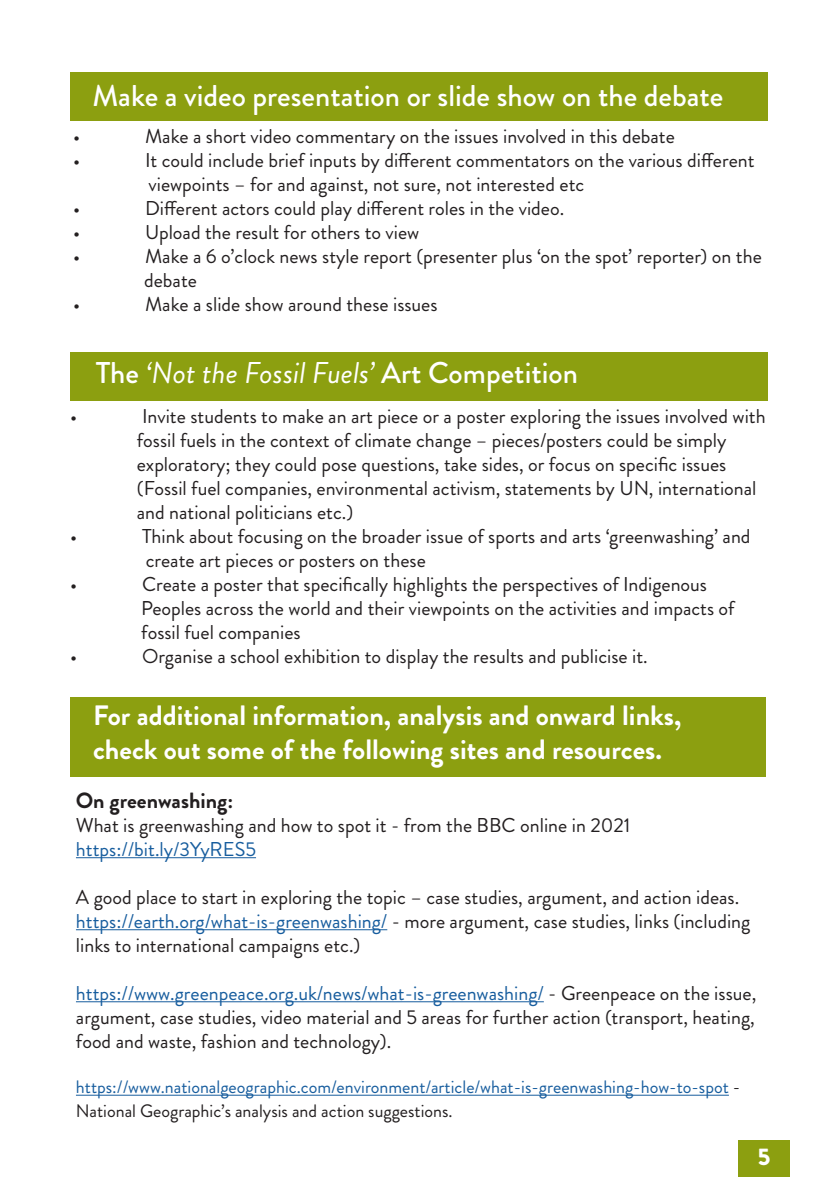
<style>
.page{position:relative;width:840px;height:1191px;background:#fff}
.page>*{position:absolute;margin:0;border:0;box-sizing:border-box;transform-origin:0 0}
.t1{font:500 30px "Brandon Grotesque";color:#fff}
.t2{font:italic 30px "Brandon Grotesque";color:#fff}
.t3{font:700 28px/33.6px "Brandon Grotesque";color:#fff}
.t4{font:900 24px "Brandon Grotesque";color:#fff}
.t5{font:700 22px "Brandon Grotesque";color:#231f20}
.t6{font:20px/24px "Brandon Grotesque";color:#231f20}
.t7{font:20px "Brandon Grotesque";color:#175d9e}
.t8{font:18px/24px "Brandon Grotesque";color:#175d9e}
.s1{font-weight:500;font-style:normal}
.s2{color:#175d9e}
.s3{color:#231f20}
</style>
<div class="page">
<div style="left:737px;top:1140px;width:52px;height:36px;background:#8c9f10"></div>
<div style="left:70px;top:72px;width:697px;height:49px;background:#8c9f10"></div>
<div style="left:70px;top:352px;width:697px;height:49px;background:#8c9f10"></div>
<div style="left:70px;top:697px;width:695px;height:79px;background:#8c9f10"></div>
<hr style="left:76px;top:857px;width:180px;height:1px;background:#175d9e">
<hr style="left:76px;top:929px;width:311px;height:1px;background:#175d9e">
<hr style="left:76px;top:1001px;width:467px;height:1px;background:#175d9e">
<hr style="left:76px;top:1094px;width:652px;height:1px;background:#175d9e">
<p class="t1" style="left:92px;top:75px;width:632px">Make a video presentation or slide show on the debate</p>
<p class="t6" style="left:73px;top:125px;width:9px">•</p>
<p class="t6" style="left:145px;top:125px;width:531px">Make a short video commentary on the issues involved in this debate</p>
<p class="t6" style="left:73px;top:149px;width:9px">•</p>
<p class="t6" style="left:145px;top:149px;width:610px">It could include brief inputs by different commentators on the various different</p>
<p class="t6" style="left:148px;top:173px;width:437px">viewpoints – for and against, not sure, not interested etc</p>
<p class="t6" style="left:73px;top:197px;width:9px">•</p>
<p class="t6" style="left:145px;top:197px;width:420px">Different actors could play different roles in the video.</p>
<p class="t6" style="left:73px;top:221px;width:9px">•</p>
<p class="t6" style="left:145px;top:221px;width:275px">Upload the result for others to view</p>
<p class="t6" style="left:73px;top:245px;width:9px">•</p>
<p class="t6" style="left:145px;top:245px;width:617px">Make a 6 o’clock news style report (presenter plus ‘on the spot’ reporter) on the</p>
<p class="t6" style="left:144px;top:269px;width:54px">debate</p>
<p class="t6" style="left:73px;top:293px;width:9px">•</p>
<p class="t6" style="left:145px;top:293px;width:294px">Make a slide show around these issues</p>
<p class="t2" style="left:96px;top:352px;width:483px"><span class="s1">The</span> ‘Not the Fossil Fuels’ <span class="s1">Art Competition</span></p>
<p class="t6" style="left:70px;top:404px;width:9px">•</p>
<p class="t6" style="left:142px;top:404px;width:624px">Invite students to make an art piece or a poster exploring the issues involved with</p>
<p class="t6" style="left:137px;top:428px;width:591px">fossil fuels in the context of climate change – pieces/posters could be simply</p>
<p class="t6" style="left:137px;top:452px;width:590px">exploratory; they could pose questions, take sides, or focus on specific issues</p>
<p class="t6" style="left:137px;top:476px;width:621px">(Fossil fuel companies, environmental activism, statements by UN, international</p>
<p class="t6" style="left:137px;top:500px;width:218px">and national politicians etc.)</p>
<p class="t6" style="left:70px;top:524px;width:9px">•</p>
<p class="t6" style="left:142px;top:524px;width:609px">Think about focusing on the broader issue of sports and arts ‘greenwashing’ and</p>
<p class="t6" style="left:146px;top:548px;width:281px">create art pieces or posters on these</p>
<p class="t6" style="left:70px;top:572px;width:9px">•</p>
<p class="t6" style="left:142px;top:572px;width:566px">Create a poster that specifically highlights the perspectives of Indigenous</p>
<p class="t6" style="left:141px;top:596px;width:594px">Peoples across the world and their viewpoints on the activities and impacts of</p>
<p class="t6" style="left:141px;top:620px;width:161px">fossil fuel companies</p>
<p class="t6" style="left:70px;top:644px;width:9px">•</p>
<p class="t6" style="left:142px;top:644px;width:507px">Organise a school exhibition to display the results and publicise it.</p>
<p class="t3" style="left:93px;top:699px;width:589px">For additional information, analysis and onward links, check out some of the following sites and resources.</p>
<p class="t5" style="left:76px;top:784px;width:159px">On greenwashing:</p>
<p class="t6" style="left:76px;top:813px;width:555px">What is greenwashing and how to spot it - from the BBC online in 2021</p>
<p class="t7" style="left:76px;top:835px;width:181px">https://bit.ly/3YyRES5</p>
<p class="t6" style="left:76px;top:885px;width:664px">A good place to start in exploring the topic – case studies, argument, and action ideas.</p>
<p class="t6" style="left:76px;top:909px;width:675px"><span class="s2">https://earth.org/what-is-greenwashing/</span> - more argument, case studies, links (including links to international campaigns etc.)</p>
<p class="t6" style="left:76px;top:981px;width:681px;text-align:justify"><span class="s2">https://www.greenpeace.org.uk/news/what-is-greenwashing/</span> - Greenpeace on the issue, argument, case studies, video material and 5 areas for further action (transport, heating, food and waste, fashion and technology).</p>
<p class="t8" style="left:76px;top:1075px;width:665px">https://www.nationalgeographic.com/environment/article/what-is-greenwashing-how-to-spot <span class="s3">-<br>National Geographic’s analysis and action suggestions.</span></p>
<p class="t4" style="left:757px;top:1139px;width:14px">5</p>
</div>
